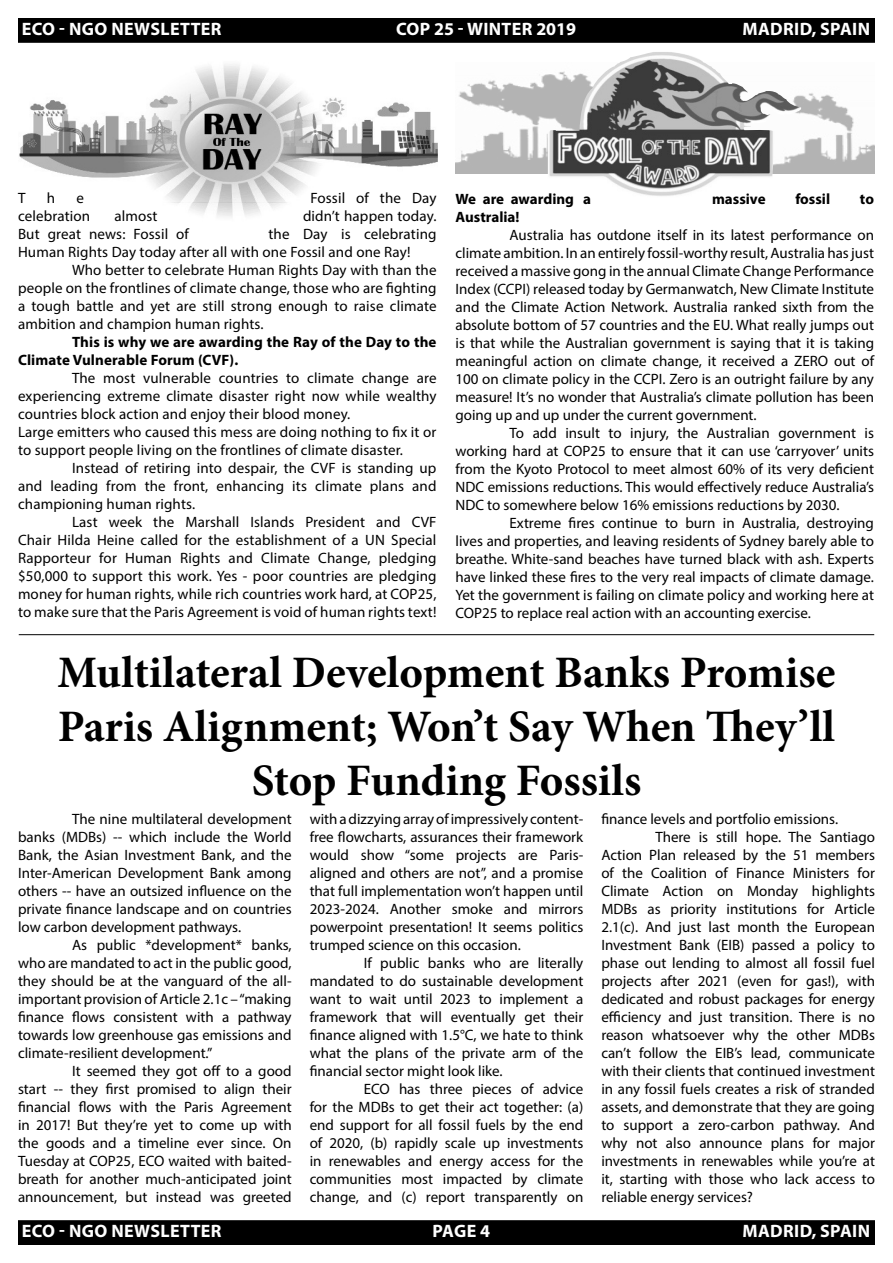
<style>
.page{position:relative;width:893px;height:1263px;background:#fff}
.page>*{position:absolute;margin:0;border:0;box-sizing:border-box;transform-origin:0 0}
.t1{font:700 45px/54px "Minion Pro";color:#000;text-align:center}
.t2{font:700 18px "Myriad Pro";letter-spacing:.02em;color:#fff}
.t3{font:15px/18px "Myriad Pro";color:#000;text-align:justify}
.t4{font:700 15px/18px "Myriad Pro";color:#000}
</style>
<div class="page">
<div style="left:19px;top:1221px;width:855px;height:23px;background:#000"></div>
<div style="left:18px;top:1220px;width:857px;height:25px;border:2px solid #000"></div>
<div style="left:19px;top:19px;width:855px;height:23px;background:#000"></div>
<div style="left:18px;top:18px;width:857px;height:25px;border:2px solid #000"></div>
<img style="left:455px;top:74px;width:420px;height:100px">
<img style="left:548px;top:52px;width:254px;height:144px">
<img style="left:19px;top:64px;width:418px;height:153px">
<hr style="left:19px;top:634px;width:855px;height:1px;background:#000">
<p class="t2" style="left:22px;top:17px;width:201px">ECO - NGO NEWSLETTER</p>
<p class="t2" style="left:396px;top:17px;width:182px">COP 25 - WINTER 2019</p>
<p class="t2" style="left:743px;top:17px;width:129px">MADRID, SPAIN</p>
<p class="t3" style="left:18px;top:189px;width:9px">T</p>
<p class="t3" style="left:47px;top:189px;width:10px">h</p>
<p class="t3" style="left:76px;top:189px;width:9px">e</p>
<p class="t3" style="left:310px;top:189px;width:127px">Fossil of the Day</p>
<p class="t3" style="left:18px;top:207px;width:74px">celebration</p>
<p class="t3" style="left:114px;top:207px;width:45px">almost</p>
<p class="t3" style="left:303px;top:207px;width:135px">didn’t happen today.</p>
<p class="t3" style="left:18px;top:225px;width:173px">But great news: Fossil of</p>
<p class="t4" style="left:455px;top:189px;width:137px">We are awarding a</p>
<p class="t4" style="left:712px;top:189px;width:55px">massive</p>
<p class="t4" style="left:795px;top:189px;width:36px">fossil</p>
<p class="t4" style="left:860px;top:189px;width:16px">to</p>
<p class="t4" style="left:455px;top:207px;width:66px">Australia!</p>
<p class="t3" style="left:455px;top:226px;width:420px;text-indent:54px">Australia has outdone itself in its latest performance on climate ambition. In an entirely fossil-worthy result, Australia has just received a massive gong in the annual Climate Change Performance Index (CCPI) released today by Germanwatch, New Climate Institute and the Climate Action Network. Australia ranked sixth from the absolute bottom of 57 countries and the EU. What really jumps out is that while the Australian government is saying that it is taking meaningful action on climate change, it received a ZERO out of 100 on climate policy in the CCPI. Zero is an outright failure by any measure! It’s no wonder that Australia’s climate pollution has been going up and up under the current government.</p>
<p class="t3" style="left:455px;top:424px;width:420px;text-indent:54px">To add insult to injury, the Australian government is working hard at COP25 to ensure that it can use ‘carryover’ units from the Kyoto Protocol to meet almost 60% of its very deficient NDC emissions reductions. This would effectively reduce Australia’s NDC to somewhere below 16% emissions reductions by 2030.</p>
<p class="t3" style="left:455px;top:514px;width:420px;text-indent:54px">Extreme fires continue to burn in Australia, destroying lives and properties, and leaving residents of Sydney barely able to breathe. White-sand beaches have turned black with ash. Experts have linked these fires to the very real impacts of climate damage.<br>Yet the government is failing on climate policy and working here at COP25 to replace real action with an accounting exercise.</p>
<p class="t1" style="left:57px;top:645px;width:780px">Multilateral Development Banks Promise<br>Paris Alignment; Won’t Say When They’ll<br>Stop Funding Fossils</p>
<p class="t3" style="left:18px;top:810px;width:275px;text-indent:54px">The nine multilateral development banks (MDBs) -- which include the World Bank, the Asian Investment Bank, and the Inter-American Development Bank among others -- have an outsized influence on the private finance landscape and on countries low carbon development pathways.</p>
<p class="t3" style="left:18px;top:936px;width:275px;text-indent:54px">As public *development* banks, who are mandated to act in the public good, they should be at the vanguard of the all&shy;important provision of Article 2.1c – “making finance flows consistent with a pathway towards low greenhouse gas emissions and climate-resilient development.”</p>
<p class="t3" style="left:18px;top:1062px;width:275px;text-indent:54px">It seemed they got off to a good start -- they first promised to align their financial flows with the Paris Agreement in 2017! But they’re yet to come up with the goods and a timeline ever since. On Tuesday at COP25, ECO waited with baited&shy;breath for another much-anticipated joint announcement, but instead was greeted</p>
<p class="t3" style="left:18px;top:225px;width:420px;text-indent:250px">the Day is celebrating<br>Human Rights Day today after all with one Fossil and one Ray!</p>
<p class="t3" style="left:18px;top:261px;width:420px;text-indent:54px">Who better to celebrate Human Rights Day with than the people on the frontlines of climate change, those who are fighting a tough battle and yet are still strong enough to raise climate ambition and champion human rights.</p>
<p class="t4" style="left:18px;top:333px;width:420px;text-indent:54px">This is why we are awarding the Ray of the Day to the<br>Climate Vulnerable Forum (CVF).</p>
<p class="t3" style="left:18px;top:369px;width:420px;text-indent:54px">The most vulnerable countries to climate change are experiencing extreme climate disaster right now while wealthy countries block action and enjoy their blood money.</p>
<p class="t3" style="left:18px;top:423px;width:420px">Large emitters who caused this mess are doing nothing to fix it or to support people living on the frontlines of climate disaster.</p>
<p class="t3" style="left:18px;top:459px;width:420px;text-indent:54px">Instead of retiring into despair, the CVF is standing up and leading from the front, enhancing its climate plans and championing human rights.</p>
<p class="t3" style="left:18px;top:513px;width:420px;text-indent:54px">Last week the Marshall Islands President and CVF Chair Hilda Heine called for the establishment of a UN Special Rapporteur for Human Rights and Climate Change, pledging $50,000 to support this work. Yes - poor countries are pledging money for human rights, while rich countries work hard, at COP25, to make sure that the Paris Agreement is void of human rights text!</p>
<p class="t3" style="left:310px;top:810px;width:275px">with a dizzying array of impressively content&shy;free flowcharts, assurances their framework would show “some projects are Paris&shy;aligned and others are not”, and a promise that full implementation won’t happen until 2023-2024. Another smoke and mirrors powerpoint presentation! It seems politics trumped science on this occasion.</p>
<p class="t3" style="left:310px;top:954px;width:275px;text-indent:54px">If public banks who are literally mandated to do sustainable development want to wait until 2023 to implement a framework that will eventually get their finance aligned with 1.5°C, we hate to think what the plans of the private arm of the financial sector might look like.</p>
<p class="t3" style="left:310px;top:1080px;width:275px;text-indent:54px">ECO has three pieces of advice for the MDBs to get their act together: (a) end support for all fossil fuels by the end of 2020, (b) rapidly scale up investments in renewables and energy access for the communities most impacted by climate change, and (c) report transparently on</p>
<p class="t3" style="left:601px;top:810px;width:238px">finance levels and portfolio emissions.</p>
<p class="t3" style="left:601px;top:828px;width:275px;text-indent:54px">There is still hope. The Santiago Action Plan released by the 51 members of the Coalition of Finance Ministers for Climate Action on Monday highlights MDBs as priority institutions for Article 2.1(c). And just last month the European Investment Bank (EIB) passed a policy to phase out lending to almost all fossil fuel projects after 2021 (even for gas!), with dedicated and robust packages for energy efficiency and just transition. There is no reason whatsoever why the other MDBs can’t follow the EIB’s lead, communicate with their clients that continued investment in any fossil fuels creates a risk of stranded assets, and demonstrate that they are going to support a zero-carbon pathway. And why not also announce plans for major investments in renewables while you’re at it, starting with those who lack access to reliable energy services?</p>
<p class="t2" style="left:22px;top:1219px;width:201px">ECO - NGO NEWSLETTER</p>
<p class="t2" style="left:433px;top:1219px;width:59px">PAGE 4</p>
<p class="t2" style="left:743px;top:1219px;width:129px">MADRID, SPAIN</p>
</div>
